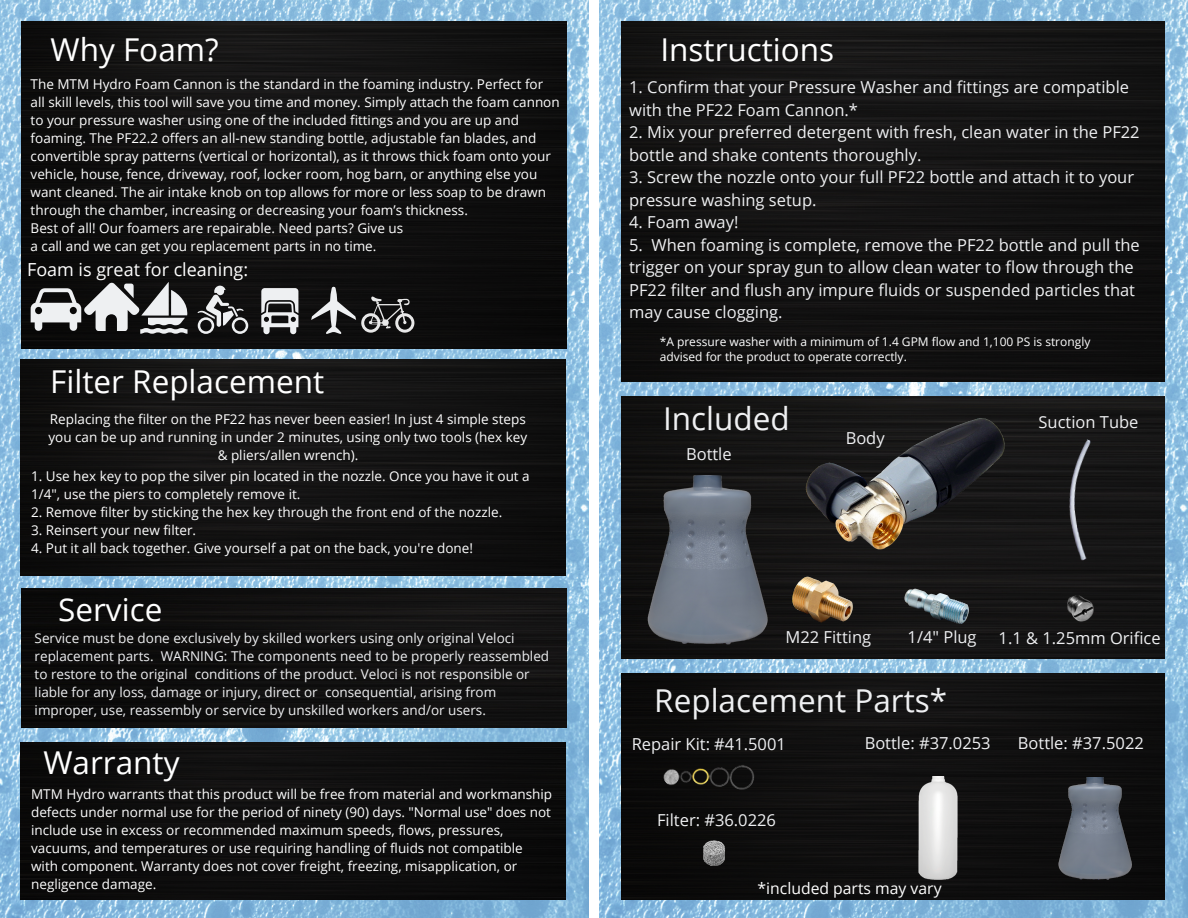
<style>
.page{position:relative;width:1188px;height:918px;background:#fff}
.page>*{position:absolute;margin:0;border:0;box-sizing:border-box;transform-origin:0 0}
.t1{font:31.5px "Open Sans";color:#fff}
.t2{font:31.5px "Open Sans";color:#eff0f2}
.t3{font:18px "Open Sans";color:#fff}
.t4{font:16.5px/22.5px "Open Sans";color:#eff0f2}
.t5{font:15.75px "Open Sans";color:#fff}
.t6{font:13.5px/18px "Open Sans";color:#fff}
.t7{font:13.5px/18px "Open Sans";color:#eff0f2}
.t8{font:12px/15.8px "Open Sans";color:#fff}
</style>
<div class="page">
<img style="left:0;top:0;width:588px;height:918px">
<img style="left:600px;top:0;width:588px;height:918px">
<div style="left:622px;top:673px;width:543px;height:226px;background:#0f0e0e"></div>
<img style="left:22px;top:21px;width:544px;height:328px">
<div style="left:622px;top:21px;width:543px;height:360px;background:#131212"></div>
<div style="left:622px;top:396px;width:543px;height:262px;background:#151414"></div>
<img style="left:660px;top:748px;width:98px;height:51px">
<img style="left:693px;top:838px;width:41px;height:34px">
<svg style="left:31px;top:282px;width:157px;height:52px;background:#787879"></svg>
<svg style="left:261px;top:288px;width:37px;height:46px;background:#97989a"></svg>
<svg style="left:198px;top:286px;width:50px;height:48px;background:#515252"></svg>
<svg style="left:311px;top:287px;width:103px;height:47px;background:#3f3f3f"></svg>
<div style="left:20px;top:360px;width:546px;height:216px;background:#121111"></div>
<div style="left:20px;top:742px;width:546px;height:158px;background:#0d0d0d"></div>
<div style="left:22px;top:589px;width:544px;height:138px;background:#100f0f"></div>
<img style="left:1046px;top:777px;width:100px;height:106px">
<img style="left:918px;top:776px;width:41px;height:108px">
<img style="left:639px;top:475px;width:139px;height:177px">
<img style="left:1059px;top:592px;width:44px;height:31px">
<img style="left:1052px;top:438px;width:64px;height:126px">
<img style="left:779px;top:562px;width:80px;height:80px">
<img style="left:900px;top:583px;width:74px;height:44px">
<img style="left:794px;top:411px;width:221px;height:146px">
<h1 class="t1" style="left:51px;top:27px;width:170px">Why Foam?</h1>
<p class="t6" style="left:31px;top:75px;width:531px">The MTM Hydro Foam Cannon is the standard in the foaming industry. Perfect for all skill levels, this tool will save you time and money. Simply attach the foam cannon to your pressure washer using one of the included fittings and you are up and foaming. The PF22.2 offers an all-new standing bottle, adjustable fan blades, and convertible spray patterns (vertical or horizontal), as it throws thick foam onto your vehicle, house, fence, driveway, roof, locker room, hog barn, or anything else you want cleaned. The air intake knob on top allows for more or less soap to be drawn through the chamber, increasing or decreasing your foam’s thickness.<br>Best of all! Our foamers are repairable. Need parts? Give us<br>a call and we can get you replacement parts in no time.</p>
<h2 class="t3" style="left:27px;top:257px;width:223px">Foam is great for cleaning:</h2>
<h1 class="t1" style="left:50px;top:359px;width:275px">Filter Replacement</h1>
<p class="t6" style="left:49px;top:409px;width:480px;text-align:center">Replacing the filter on the PF22 has never been easier! In just 4 simple steps you can be up and running in under 2 minutes, using only two tools (hex key &amp; pliers/allen wrench).</p>
<p class="t6" style="left:31px;top:467px;width:500px">1. Use hex key to pop the silver pin located in the nozzle. Once you have it out a<br>1/4", use the piers to completely remove it.</p>
<p class="t6" style="left:31px;top:503px;width:473px">2. Remove filter by sticking the hex key through the front end of the nozzle.</p>
<p class="t6" style="left:31px;top:521px;width:167px">3. Reinsert your new filter.</p>
<p class="t6" style="left:31px;top:539px;width:443px">4. Put it all back together. Give yourself a pat on the back, you're done!</p>
<h1 class="t1" style="left:58px;top:587px;width:106px">Service</h1>
<p class="t7" style="left:35px;top:629px;width:516px">Service must be done exclusively by skilled workers using only original Veloci replacement parts. WARNING: The components need to be properly reassembled to restore to the original conditions of the product. Veloci is not responsible or liable for any loss, damage or injury, direct or consequential, arising from improper, use, reassembly or service by unskilled workers and/or users.</p>
<h1 class="t1" style="left:43px;top:741px;width:138px">Warranty</h1>
<p class="t6" style="left:31px;top:784px;width:523px">MTM Hydro warrants that this product will be free from material and workmanship defects under normal use for the period of ninety (90) days. "Normal use" does not include use in excess or recommended maximum speeds, flows, pressures, vacuums, and temperatures or use requiring handling of fluids not compatible with component. Warranty does not cover freight, freezing, misapplication, or negligence damage.</p>
<h1 class="t1" style="left:660px;top:27px;width:175px">Instructions</h1>
<p class="t4" style="left:629px;top:76px;width:501px">1. Confirm that your Pressure Washer and fittings are compatible with the PF22 Foam Cannon.*</p>
<p class="t4" style="left:629px;top:121px;width:512px">2. Mix your preferred detergent with fresh, clean water in the PF22 bottle and shake contents thoroughly.</p>
<p class="t4" style="left:629px;top:166px;width:506px">3. Screw the nozzle onto your full PF22 bottle and attach it to your pressure washing setup.</p>
<p class="t4" style="left:629px;top:211px;width:111px">4. Foam away!</p>
<p class="t4" style="left:629px;top:233px;width:512px">5. When foaming is complete, remove the PF22 bottle and pull the trigger on your spray gun to allow clean water to flow through the PF22 filter and flush any impure fluids or suspended particles that may cause clogging.</p>
<p class="t8" style="left:660px;top:333px;width:432px">*A pressure washer with a minimum of 1.4 GPM flow and 1,100 PS is strongly advised for the product to operate correctly.</p>
<h1 class="t2" style="left:663px;top:397px;width:128px">Included</h1>
<p class="t4" style="left:686px;top:442px;width:47px">Bottle</p>
<p class="t4" style="left:846px;top:427px;width:41px">Body</p>
<p class="t4" style="left:1039px;top:410px;width:101px">Suction Tube</p>
<p class="t4" style="left:786px;top:625px;width:87px">M22 Fitting</p>
<p class="t4" style="left:908px;top:625px;width:71px">1/4" Plug</p>
<p class="t4" style="left:999px;top:627px;width:164px">1.1 &amp; 1.25mm Orifice</p>
<h1 class="t2" style="left:654px;top:678px;width:294px">Replacement Parts*</h1>
<p class="t4" style="left:632px;top:733px;width:156px">Repair Kit: #41.5001</p>
<p class="t4" style="left:657px;top:808px;width:120px">Filter: #36.0226</p>
<p class="t4" style="left:865px;top:732px;width:127px">Bottle: #37.0253</p>
<p class="t5" style="left:758px;top:878px;width:185px">*included parts may vary</p>
<p class="t4" style="left:1018px;top:732px;width:127px">Bottle: #37.5022</p>
</div>
